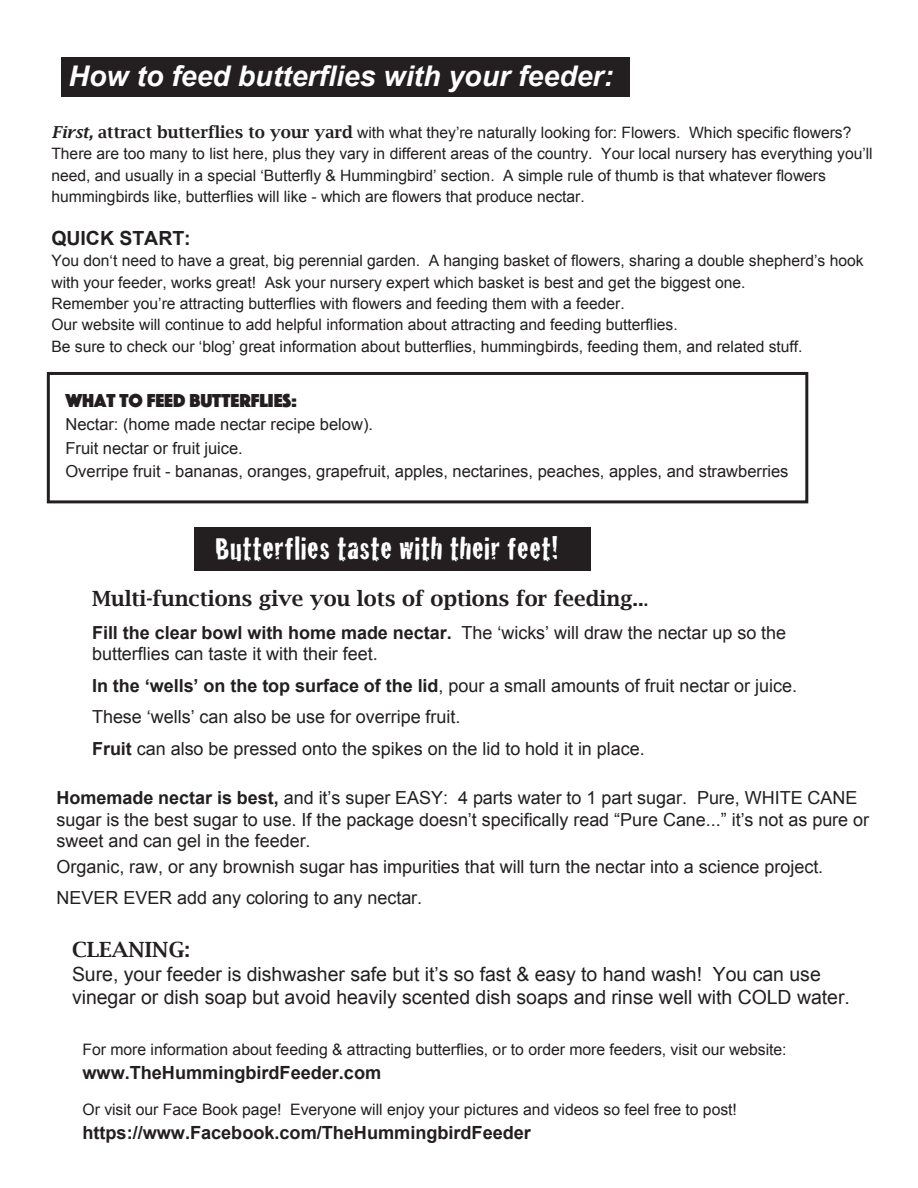
<style>
.page{position:relative;width:918px;height:1188px;background:#fff}
.page>*{position:absolute;margin:0;border:0;box-sizing:border-box;transform-origin:0 0}
.t1{font:33px "Cracked";letter-spacing:.02em;color:#fff}
.t2{font:italic 700 28.5px "Arial";color:#fff}
.t3{font:600 21px "Lucida Bright";color:#231f20}
.t4{font:19.5px/23.4px "Arial";color:#231f20}
.t5{font:19.5px "Phosphate Solid";color:#231f20}
.t6{font:700 19.5px "Arial";color:#231f20}
.t7{font:700 18.15px "Arial";color:#231f20}
.t8{font:18px/21.6px "Arial";color:#231f20}
.t9{font:16.5px/23.4px "Arial";color:#231f20}
.t10{font:15.75px/21.5px "Arial";color:#231f20}
.s1{font-family:"Lucida Bright";font-weight:600;font-style:italic;font-size:16.5px}
.s2{font-family:"Lucida Bright";font-weight:600;font-size:16.5px}
.s3{font-family:"Arial";font-weight:700;font-size:18px}
.s4{font-weight:700}
</style>
<div class="page">
<div style="left:62px;top:58px;width:568px;height:39px;background:#231f20"></div>
<div style="left:47px;top:372px;width:761px;height:131px;border:3px solid #231f20"></div>
<div style="left:194px;top:527px;width:397px;height:44px;background:#231f20"></div>
<h2 class="t2" style="left:68px;top:57px;width:546px">How to feed butterflies with your feeder:</h2>
<p class="t10" style="left:51px;top:122px;width:823px"><span class="s1">First,</span> <span class="s2">attract butterflies to your yard</span> with what they’re naturally looking for: Flowers. Which specific flowers?<br>There are too many to list here, plus they vary in different areas of the country. Your local nursery has everything you’ll need, and usually in a special ‘Butterfly &amp; Hummingbird’ section. A simple rule of thumb is that whatever flowers hummingbirds like, butterflies will like - which are flowers that produce nectar.</p>
<p class="t6" style="left:51px;top:225px;width:141px">QUICK START:</p>
<p class="t10" style="left:51px;top:250px;width:814px">You don‘t need to have a great, big perennial garden. A hanging basket of flowers, sharing a double shepherd’s hook with your feeder, works great! Ask your nursery expert which basket is best and get the biggest one.<br>Remember you’re attracting butterflies with flowers and feeding them with a feeder.<br>Our website will continue to add helpful information about attracting and feeding butterflies.<br>Be sure to check our ‘blog’ great information about butterflies, hummingbirds, feeding them, and related stuff.</p>
<p class="t5" style="left:65px;top:386px;width:233px">WHAT TO FEED BUTTERFLIES:</p>
<p class="t9" style="left:65px;top:413px;width:725px">Nectar: (home made nectar recipe below).<br>Fruit nectar or fruit juice.<br>Overripe fruit - bananas, oranges, grapefruit, apples, nectarines, peaches, apples, and strawberries</p>
<h1 class="t1" style="left:216px;top:523px;width:344px">Butterflies taste with their feet!</h1>
<h3 class="t3" style="left:92px;top:586px;width:558px">Multi-functions give you lots of options for feeding..<span class="s3">.</span></h3>
<p class="t8" style="left:92px;top:622px;width:696px"><span class="s4">Fill the clear bowl with home made nectar.</span> The ‘wicks’ will draw the nectar up so the butterflies can taste it with their feet.</p>
<p class="t8" style="left:92px;top:670px;width:706px;line-height:31.5px"><span class="s4">In the ‘wells’ on the top surface of the lid</span>, pour a small amounts of fruit nectar or juice.<br>These ‘wells’ can also be use for overripe fruit.<br><span class="s4">Fruit</span> can also be pressed onto the spikes on the lid to hold it in place.</p>
<p class="t8" style="left:57px;top:787px;width:814px"><span class="s4">Homemade nectar is best,</span> and it’s super EASY: 4 parts water to 1 part sugar. Pure, WHITE CANE sugar is the best sugar to use. If the package doesn’t specifically read “Pure Cane...” it’s not as pure or sweet and can gel in the feeder.</p>
<p class="t8" style="left:57px;top:851px;width:768px;line-height:31.5px">Organic, raw, or any brownish sugar has impurities that will turn the nectar into a science project.<br>NEVER EVER add any coloring to any nectar.</p>
<h3 class="t3" style="left:72px;top:938px;width:119px">CLEANING:</h3>
<p class="t4" style="left:72px;top:962px;width:779px">Sure, your feeder is dishwasher safe but it’s so fast &amp; easy to hand wash! You can use vinegar or dish soap but avoid heavily scented dish soaps and rinse well with COLD water.</p>
<p class="t10" style="left:83px;top:1039px;width:706px">For more information about feeding &amp; attracting butterflies, or to order more feeders, visit our website:</p>
<p class="t7" style="left:83px;top:1060px;width:300px">www.TheHummingbirdFeeder.com</p>
<p class="t10" style="left:83px;top:1099px;width:656px">Or visit our Face Book page! Everyone will enjoy your pictures and videos so feel free to post!</p>
<p class="t7" style="left:83px;top:1121px;width:450px">https://www.Facebook.com/TheHummingbirdFeeder</p>
</div>
